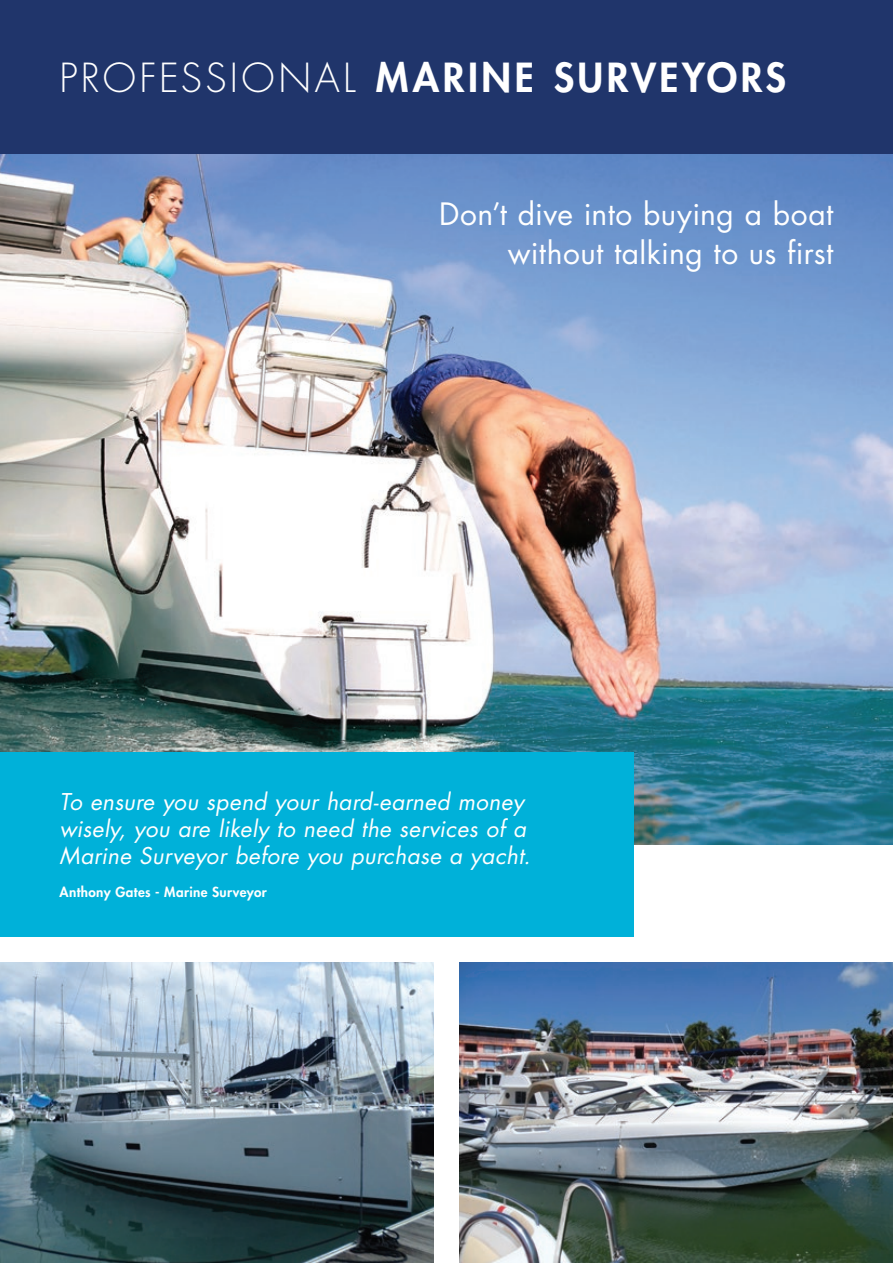
<style>
.page{position:relative;width:893px;height:1263px;background:#fff}
.page>*{position:absolute;margin:0;border:0;box-sizing:border-box;transform-origin:0 0}
.t1{font:800 39px "Futura Std";letter-spacing:.09em;color:#fff}
.t2{font:30px/39px "Futura Std";letter-spacing:.015em;color:#fff;text-align:right}
.t3{font:italic 22.5px/27px "Futura Std";letter-spacing:.015em;color:#fff}
.t4{font:800 13.5px "Futura Std";letter-spacing:.03em;color:#fff}
.s1{font-weight:300}
</style>
<div class="page">
<img style="left:0;top:154px;width:893px;height:690px">
<div style="left:0;top:0;width:893px;height:154px;background:#20356b"></div>
<div style="left:0;top:752px;width:634px;height:185px;background:#00b1d9"></div>
<img style="left:0;top:962px;width:434px;height:301px">
<img style="left:459px;top:962px;width:434px;height:301px">
<h1 class="t1" style="left:60px;top:53px;width:728px"><span class="s1">PROFESSIONAL</span> MARINE SURVEYORS</h1>
<h2 class="t2" style="left:439px;top:194px;width:396px">Don’t dive into buying a boat without talking to us first</h2>
<p class="t3" style="left:60px;top:789px;width:472px">To ensure you spend your hard-earned money wisely, you are likely to need the services of a<br>Marine Surveyor before you purchase a yacht.</p>
<p class="t4" style="left:60px;top:883px;width:209px">Anthony Gates - Marine Surveyor</p>
</div>
